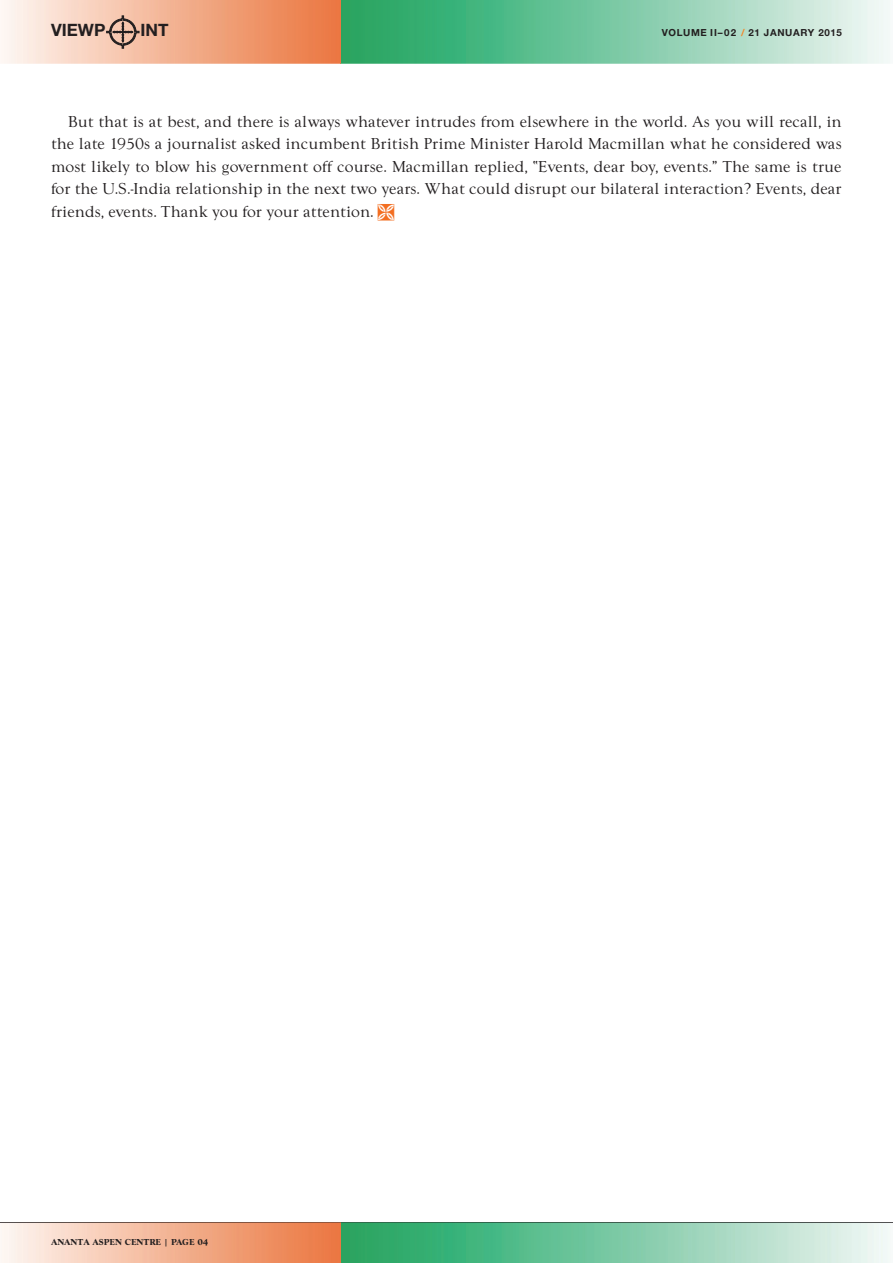
<style>
.page{position:relative;width:894px;height:1263px;background:#fff}
.page>*{position:absolute;margin:0;border:0;box-sizing:border-box;transform-origin:0 0}
.t1{font:700 17.1px "Helvetica Neue";color:#231f20}
.t2{font:16.5px/22.5px "Goudy Wtc T";color:#231f20;text-align:justify}
.t3{font:700 9.75px "Helvetica Neue";letter-spacing:.07em;color:#231f20}
.t4{font:700 9.75px "Helvetica Neue";color:#f58220}
.t5{font:700 9px "Goudy Wtc T";color:#231f20}
</style>
<div class="page">
<hr style="left:0;top:1222px;width:893px;height:1px;background:#231f20">
<img style="left:1px;top:1223px;width:889px;height:40px">
<img style="left:1px;top:0;width:889px;height:64px">
<svg style="left:106px;top:15px;width:33px;height:34px"></svg>
<p class="t1" style="left:51px;top:24px;width:56px">VIEWP</p>
<p class="t1" style="left:140px;top:24px;width:30px">INT</p>
<p class="t3" style="left:662px;top:29px;width:182px">VOLUME II–02 21 JANUARY 2015</p>
<p class="t4" style="left:741px;top:29px;width:5px">/</p>
<p class="t2" style="left:51px;top:111px;width:792px;text-indent:17px">But that is at best, and there is always whatever intrudes from elsewhere in the world. As you will recall, in the late 1950s a journalist asked incumbent British Prime Minister Harold Macmillan what he considered was most likely to blow his government off course. Macmillan replied, “Events, dear boy, events.” The same is true for the U.S.-India relationship in the next two years. What could disrupt our bilateral interaction? Events, dear friends, events. Thank you for your attention.</p>
<p class="t5" style="left:51px;top:1239px;width:159px">ANANTA ASPEN CENTRE | PAGE 04</p>
</div>
